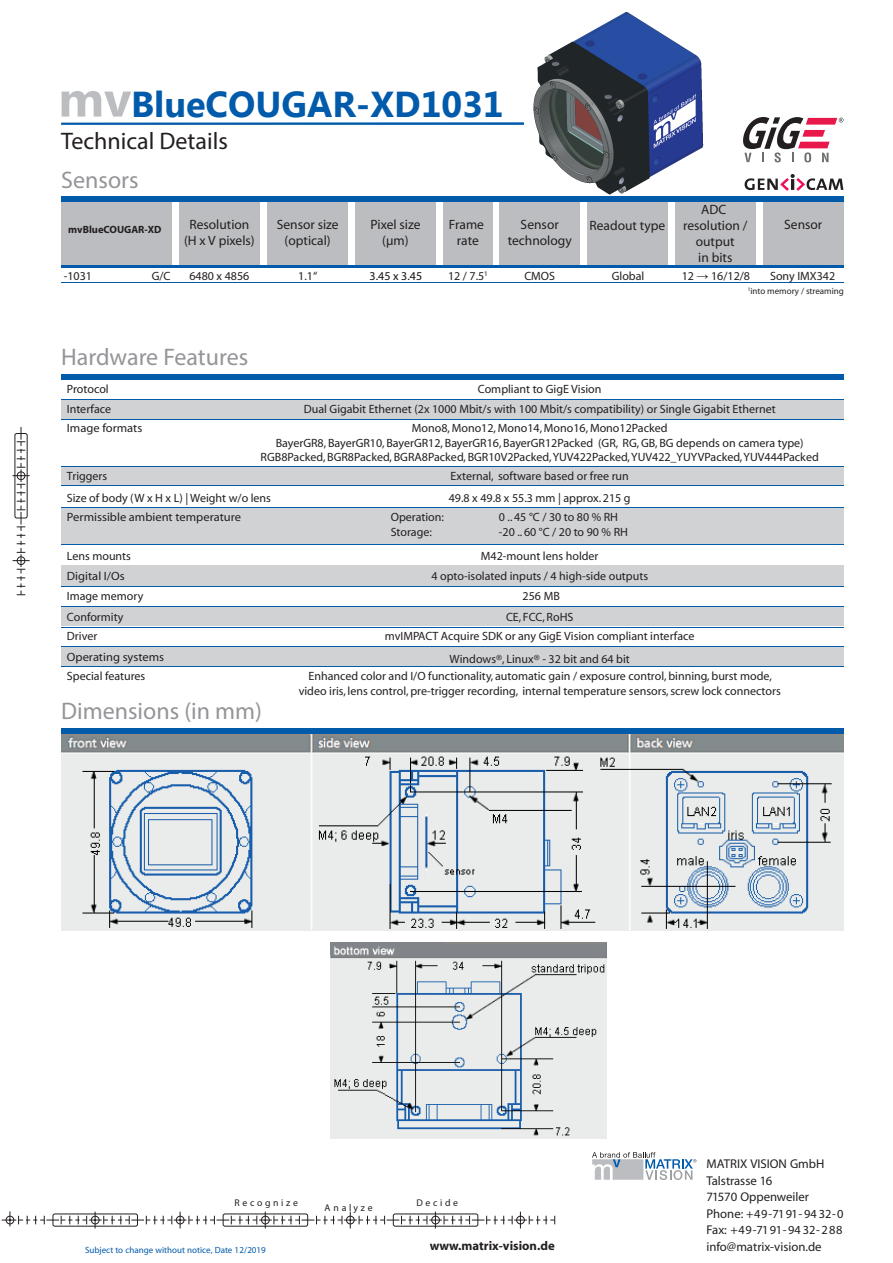
<style>
.page{position:relative;width:893px;height:1263px;background:#fff}
.page>*{position:absolute;margin:0;border:0;box-sizing:border-box;transform-origin:0 0}
.t1{font:700 36px "Khmer UI";color:#015aaa}
.t2{font:24px "Myriad Pro";color:#939598}
.t3{font:24px "Myriad Pro";color:#231f20}
.t4{font:13.5px/16.2px "Myriad";color:#231f20;text-align:center}
.t5{font:12.75px/16.5px "Myriad";color:#231f20}
.t6{font:700 12.75px "Myriad";color:#231f20}
.t7{font:12.3px/16.5px "Myriad";letter-spacing:.01em;color:#231f20}
.t8{font:12px/19.8px "Myriad";color:#231f20;text-align:center}
.t9{font:12px "Myriad";color:#231f20;scale:1.04 1}
.t10{font:12px "Myriad";color:#111416}
.t11{font:700 10.5px "Myriad";color:#231f20}
.t12{font:9.75px "Myriad";letter-spacing:.275em;color:#231f20}
.t13{font:9px "Myriad";color:#015aaa}
.t14{font:9px "Myriad";color:#231f20}
.s1{font-size:49.95px;color:#bcbdc0}
.s2{font-family:"Times New Roman"}
.s3{font-size:12.75px}
</style>
<div class="page">
<hr style="left:61px;top:122px;width:622px;height:3px;background:#015aaa">
<img style="left:524px;top:12px;width:180px;height:192px">
<svg style="left:2px;top:1211px;width:553px;height:17px"></svg>
<svg style="left:13px;top:427px;width:17px;height:168px"></svg>
<div style="left:61px;top:202px;width:111px;height:63px;background:#bcbdc0"></div>
<div style="left:179px;top:202px;width:81px;height:63px;background:#bcbdc0"></div>
<div style="left:267px;top:202px;width:81px;height:63px;background:#bcbdc0"></div>
<div style="left:355px;top:202px;width:80px;height:63px;background:#bcbdc0"></div>
<div style="left:442px;top:202px;width:50px;height:63px;background:#bcbdc0"></div>
<div style="left:499px;top:202px;width:81px;height:63px;background:#bcbdc0"></div>
<div style="left:587px;top:202px;width:80px;height:63px;background:#bcbdc0"></div>
<div style="left:763px;top:202px;width:80px;height:63px;background:#bcbdc0"></div>
<div style="left:675px;top:202px;width:80px;height:63px;background:#bcbdc0"></div>
<hr style="left:61px;top:282px;width:782px;height:1px;background:#015aaa">
<div style="left:61px;top:374px;width:782px;height:6px;background:#015aaa"></div>
<div style="left:61px;top:507px;width:782px;height:37px;background:#d1d2d4"></div>
<div style="left:61px;top:467px;width:782px;height:18px;background:#d1d2d4"></div>
<div style="left:61px;top:400px;width:782px;height:18px;background:#d1d2d4"></div>
<hr style="left:61px;top:399px;width:782px;height:1px;background:#015aaa">
<hr style="left:61px;top:419px;width:782px;height:1px;background:#015aaa">
<hr style="left:61px;top:466px;width:782px;height:1px;background:#015aaa">
<hr style="left:61px;top:485px;width:782px;height:1px;background:#015aaa">
<hr style="left:61px;top:544px;width:782px;height:1px;background:#015aaa">
<hr style="left:61px;top:565px;width:782px;height:1px;background:#015aaa">
<div style="left:61px;top:566px;width:782px;height:20px;background:#d1d2d4"></div>
<hr style="left:61px;top:586px;width:782px;height:1px;background:#015aaa">
<hr style="left:61px;top:606px;width:782px;height:1px;background:#015aaa">
<div style="left:61px;top:647px;width:782px;height:19px;background:#d1d2d4"></div>
<div style="left:61px;top:607px;width:782px;height:19px;background:#d1d2d4"></div>
<hr style="left:61px;top:627px;width:782px;height:1px;background:#015aaa">
<hr style="left:61px;top:646px;width:782px;height:1px;background:#015aaa">
<div style="left:61px;top:728px;width:782px;height:6px;background:#015aaa"></div>
<svg style="left:744px;top:174px;width:99px;height:17px"></svg>
<svg style="left:743px;top:117px;width:100px;height:45px"></svg>
<div style="left:61px;top:196px;width:782px;height:6px;background:#015aaa"></div>
<hr style="left:61px;top:265px;width:782px;height:2px;background:#015aaa">
<hr style="left:61px;top:507px;width:782px;height:1px;background:#015aaa">
<hr style="left:61px;top:666px;width:782px;height:1px;background:#015aaa">
<img style="left:61px;top:734px;width:782px;height:196px">
<img style="left:331px;top:943px;width:275px;height:196px">
<svg style="left:592px;top:1152px;width:104px;height:28px"></svg>
<h1 class="t1" style="left:58px;top:83px;width:446px"><span class="s1">mv</span>BlueCOUGAR-XD1031</h1>
<h2 class="t3" style="left:61px;top:126px;width:168px">Technical Details</h2>
<h2 class="t2" style="left:61px;top:165px;width:79px">Sensors</h2>
<p class="t11" style="left:68px;top:224px;width:95px">mvBlueCOUGAR-XD</p>
<p class="t4" style="left:184px;top:217px;width:72px">Resolution (H x V pixels)</p>
<p class="t4" style="left:277px;top:217px;width:63px">Sensor size (optical)</p>
<p class="t4" style="left:370px;top:217px;width:52px">Pixel size (µm)</p>
<p class="t4" style="left:449px;top:217px;width:37px">Frame rate</p>
<p class="t4" style="left:520px;top:217px;width:40px">Sensor</p>
<p class="t4" style="left:589px;top:218px;width:77px">Readout type</p>
<p class="t4" style="left:784px;top:217px;width:40px">Sensor</p>
<p class="t4" style="left:683px;top:202px;width:66px">ADC resolution / output<br>in bits</p>
<p class="t4" style="left:507px;top:233px;width:66px">technology</p>
<p class="t8" style="left:64px;top:266px;width:30px">-1031</p>
<p class="t8" style="left:189px;top:266px;width:61px">6480 x 4856</p>
<p class="t8" style="left:298px;top:266px;width:21px">1.1“</p>
<p class="t10" style="left:369px;top:270px;width:54px">3.45 x 3.45</p>
<p class="t8" style="left:448px;top:266px;width:41px">12 / 7.5<sup>1</sup></p>
<p class="t8" style="left:152px;top:266px;width:20px">G/C</p>
<p class="t8" style="left:524px;top:266px;width:32px">CMOS</p>
<p class="t8" style="left:611px;top:266px;width:34px">Global</p>
<p class="t8" style="left:681px;top:266px;width:70px">12 <span class="s2">→</span> 16/12/8</p>
<p class="t8" style="left:770px;top:266px;width:67px">Sony IMX342</p>
<p class="t14" style="left:747px;top:287px;width:98px"><sup>1</sup>into memory / streaming</p>
<h2 class="t2" style="left:61px;top:342px;width:188px">Hardware Features</h2>
<p class="t8" style="left:67px;top:379px;width:43px">Protocol</p>
<p class="t8" style="left:478px;top:379px;width:125px">Compliant to GigE Vision</p>
<p class="t8" style="left:67px;top:399px;width:46px">Interface</p>
<p class="t8" style="left:304px;top:399px;width:473px">Dual Gigabit Ethernet (2x 1000 Mbit/s with 100 Mbit/s compatibility) or Single Gigabit Ethernet<br>Mono8, Mono12, Mono14, Mono16, Mono12Packed</p>
<p class="t8" style="left:261px;top:436px;width:559px;line-height:14.4px">BayerGR8, BayerGR10, BayerGR12, BayerGR16, BayerGR12Packed (GR, RG, GB, BG depends on camera type)<br>RGB8Packed, BGR8Packed, BGRA8Packed, BGR10V2Packed, YUV422Packed, YUV422_YUYVPacked, YUV444Packed</p>
<p class="t9" style="left:67px;top:423px;width:74px">Image formats</p>
<p class="t8" style="left:67px;top:467px;width:42px">Triggers</p>
<p class="t8" style="left:450px;top:467px;width:180px">External, software based or free run</p>
<p class="t8" style="left:67px;top:488px;width:206px">Size of body (W x H x L) | Weight w/o lens</p>
<p class="t8" style="left:449px;top:488px;width:183px">49.8 x 49.8 x 55.3 mm | approx. 215 g</p>
<p class="t9" style="left:67px;top:512px;width:169px">Permissible ambient temperature</p>
<p class="t8" style="left:67px;top:547px;width:65px">Lens mounts</p>
<p class="t8" style="left:481px;top:547px;width:119px">M42-mount lens holder</p>
<p class="t8" style="left:391px;top:508px;width:55px">Operation:</p>
<p class="t8" style="left:499px;top:508px;width:121px">0 .. 45 °C / 30 to 80 % RH</p>
<p class="t8" style="left:391px;top:523px;width:43px">Storage:</p>
<p class="t8" style="left:499px;top:523px;width:131px">-20 .. 60 °C / 20 to 90 % RH</p>
<p class="t9" style="left:67px;top:570px;width:57px">Digital I/Os</p>
<p class="t8" style="left:431px;top:566px;width:218px">4 opto-isolated inputs / 4 high-side outputs</p>
<p class="t8" style="left:67px;top:586px;width:78px">Image memory</p>
<p class="t8" style="left:522px;top:586px;width:39px">256 MB</p>
<p class="t8" style="left:67px;top:608px;width:58px">Conformity</p>
<p class="t8" style="left:506px;top:608px;width:69px">CE, FCC, RoHS</p>
<p class="t8" style="left:67px;top:627px;width:32px">Driver</p>
<p class="t8" style="left:385px;top:627px;width:311px">mvIMPACT Acquire SDK or any GigE Vision compliant interface</p>
<p class="t9" style="left:67px;top:651px;width:95px">Operating systems</p>
<p class="t8" style="left:308px;top:650px;width:465px;line-height:17.5px">Windows®, Linux® - 32 bit and 64 bit<br>Enhanced color and I/O functionality, automatic gain / exposure control, binning, burst mode,</p>
<p class="t8" style="left:299px;top:681px;width:483px">video iris, lens control, pre-trigger recording, internal temperature sensors, screw lock connectors</p>
<p class="t8" style="left:67px;top:667px;width:80px">Special features</p>
<h2 class="t2" style="left:61px;top:696px;width:202px">Dimensions (in mm)</h2>
<p class="t12" style="left:234px;top:1198px;width:65px">Recognize</p>
<p class="t13" style="left:85px;top:1245px;width:182px">Subject to change without notice, Date 12/2019</p>
<p class="t12" style="left:324px;top:1203px;width:50px">Analyze</p>
<p class="t12" style="left:416px;top:1198px;width:43px">Decide</p>
<p class="t6" style="left:430px;top:1239px;width:126px">www.matrix-vision.de</p>
<p class="t5" style="left:706px;top:1156px;width:120px">MATRIX VISION GmbH<br>Talstrasse 16<br>71570 Oppenweiler</p>
<p class="t7" style="left:706px;top:1206px;width:139px"><span class="s3">Phone:</span> +49-7191- 94 32-0<br><span class="s3">Fax:</span> +49-7191-9432-288</p>
<p class="t5" style="left:706px;top:1239px;width:117px">info@matrix-vision.de</p>
</div>
